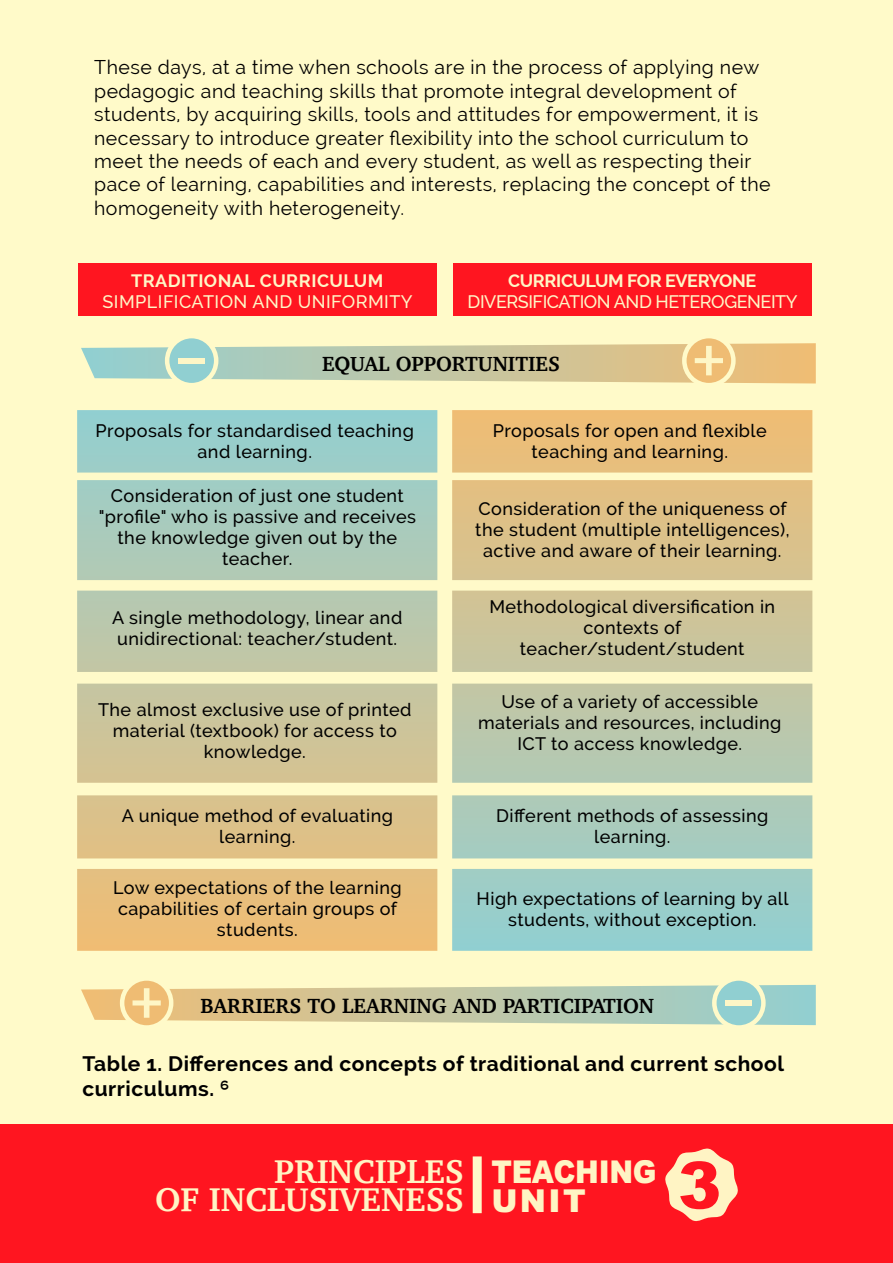
<style>
.page{position:relative;width:893px;height:1263px;background:#fffac9}
.page>*{position:absolute;margin:0;border:0;box-sizing:border-box;transform-origin:0 0}
.t1{font:900 65.1px "Arial";color:#ff1520}
.t2{font:700 33.75px/28.5px "Charter";color:#fff4c4;text-align:center}
.t3{font:900 31.35px "Arial";letter-spacing:-.01em;color:#fff4c4;scale:.91 1}
.t4{font:700 21px/25.2px "Raleway";letter-spacing:.025em;color:#000}
.t5{font:700 21px "Charter";color:#000}
.t6{font:19.5px/23.4px "Raleway";letter-spacing:.025em;color:#000}
.t7{font:500 18px/21px "Raleway";letter-spacing:.025em;color:#000;text-align:center}
.t8{font:500 18px "Raleway";letter-spacing:-.025em;color:#fef6c6}
.t9{font:500 18px "Raleway";letter-spacing:.025em;color:#fef6c6}
.t10{font:700 18px "Raleway";letter-spacing:.025em;color:#fef6c6}
.t11{font:700 18px "Raleway";letter-spacing:-.025em;color:#fef6c6}
.s1{font-family:"Arial";font-weight:900;font-size:31.5px}
</style>
<div class="page">
<svg style="left:77px;top:410px;width:360px;height:541px;background:#c9cba6"></svg>
<svg style="left:452px;top:410px;width:360px;height:541px;background:#c9cba6"></svg>
<svg style="left:167px;top:336px;width:49px;height:49px"></svg>
<div style="left:165px;top:334px;width:53px;height:53px;border:4px solid #fffac9;border-radius:50%"></div>
<svg style="left:684px;top:336px;width:49px;height:49px"></svg>
<div style="left:682px;top:334px;width:54px;height:53px;border:4px solid #fffac9;border-radius:50%"></div>
<svg style="left:81px;top:343px;width:735px;height:40px;background:#cdcea7"></svg>
<div style="left:78px;top:264px;width:359px;height:52px;background:#ff1520"></div>
<div style="left:453px;top:264px;width:359px;height:52px;background:#ff1520"></div>
<svg style="left:714px;top:978px;width:49px;height:49px"></svg>
<div style="left:712px;top:976px;width:54px;height:54px;border:4px solid #fffac9;border-radius:50%"></div>
<svg style="left:122px;top:978px;width:49px;height:49px"></svg>
<div style="left:120px;top:976px;width:53px;height:54px;border:4px solid #fffac9;border-radius:50%"></div>
<svg style="left:81px;top:985px;width:735px;height:40px;background:#caceaa"></svg>
<div style="left:0;top:1124px;width:893px;height:139px;background:#ff1520"></div>
<svg style="left:665px;top:1148px;width:73px;height:74px"></svg>
<div style="left:473px;top:1156px;width:9px;height:57px;background:#fffac9"></div>
<p class="t6" style="left:94px;top:56px;width:678px">These days, at a time when schools are in the process of applying new pedagogic and teaching skills that promote integral development of students, by acquiring skills, tools and attitudes for empowerment, it is necessary to introduce greater flexibility into the school curriculum to meet the needs of each and every student, as well as respecting their pace of learning, capabilities and interests, replacing the concept of the homogeneity with heterogeneity.</p>
<p class="t10" style="left:131px;top:270px;width:254px">TRADITIONAL CURRICULUM</p>
<p class="t9" style="left:103px;top:291px;width:312px">SIMPLIFICATION AND UNIFORMITY</p>
<p class="t11" style="left:508px;top:270px;width:249px">CURRICULUM FOR EVERYONE</p>
<p class="t8" style="left:468px;top:291px;width:332px">DIVERSIFICATION AND HETEROGENEITY</p>
<p class="t5" style="left:322px;top:346px;width:239px">EQUAL OPPORTUNITIES</p>
<p class="t7" style="left:96px;top:420px;width:320px">Proposals for standardised teaching and learning.</p>
<p class="t7" style="left:99px;top:485px;width:319px">Consideration of just one student "profile" who is passive and receives the knowledge given out by the teacher.</p>
<p class="t7" style="left:112px;top:607px;width:292px;text-align:left">A single methodology, linear and unidirectional: teacher/student.</p>
<p class="t7" style="left:98px;top:699px;width:315px">The almost exclusive use of printed material (textbook) for access to knowledge.</p>
<p class="t7" style="left:122px;top:805px;width:273px">A unique method of evaluating learning.</p>
<p class="t7" style="left:113px;top:877px;width:290px">Low expectations of the learning capabilities of certain groups of students.</p>
<p class="t7" style="left:493px;top:420px;width:276px">Proposals for open and flexible teaching and learning.</p>
<p class="t7" style="left:475px;top:499px;width:316px">Consideration of the uniqueness of the student (multiple intelligences), active and aware of their learning.</p>
<p class="t7" style="left:489px;top:597px;width:287px">Methodological diversification in contexts of teacher/student/student</p>
<p class="t7" style="left:478px;top:691px;width:305px">Use of a variety of accessible materials and resources, including<br>ICT to access knowledge.</p>
<p class="t7" style="left:496px;top:805px;width:274px">Different methods of assessing learning.</p>
<p class="t7" style="left:477px;top:888px;width:313px">High expectations of learning by all students, without exception.</p>
<p class="t5" style="left:200px;top:987px;width:455px">BARRIERS TO LEARNING AND PARTICIPATION</p>
<p class="t4" style="left:82px;top:1051px;width:703px">Table 1. Differences and concepts of traditional and current school curriculums. ⁶</p>
<h2 class="t2" style="left:155px;top:1156px;width:432px">PRINCIPLES<br>OF INCLUSIVENESS <span class="s1">UNIT</span></h2>
<h3 class="t3" style="left:491px;top:1149px;width:183px">TEACHING</h3>
<h1 class="t1" style="left:678px;top:1138px;width:45px">3</h1>
</div>
